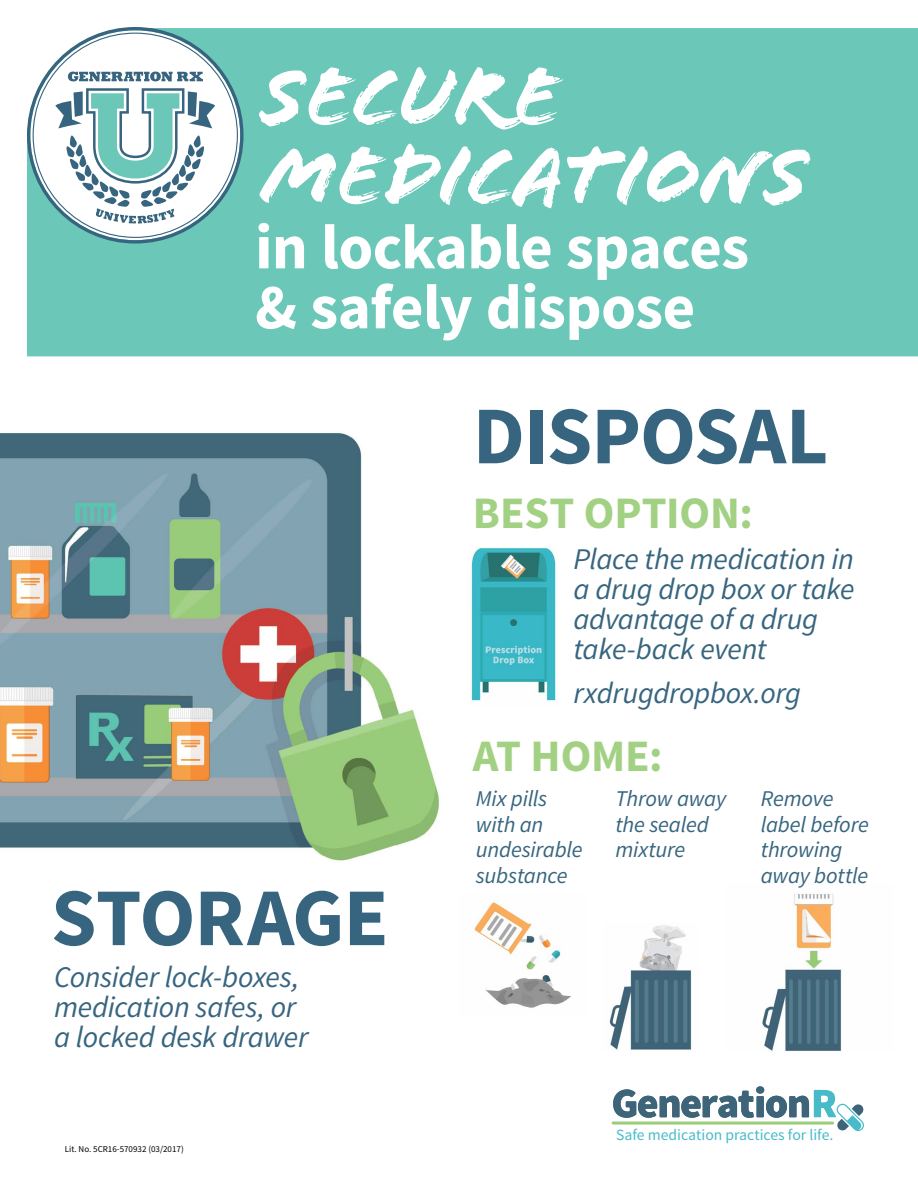
<style>
.page{position:relative;width:918px;height:1188px;background:#fff}
.page>*{position:absolute;margin:0;border:0;box-sizing:border-box;transform-origin:0 0}
.t1{font:87px/79.2px "Flood Std";letter-spacing:-.01em;color:#fff}
.t2{font:700 82.05px "Source Sans Pro";letter-spacing:-.01em;color:#37657f}
.t3{font:700 63px/60px "Source Sans Pro";letter-spacing:-.01em;color:#fff}
.t4{font:700 45px "Source Sans Pro";letter-spacing:-.005em;color:#a3d183}
.t5{font:italic 30px/30px "Source Sans Pro";letter-spacing:-.01em;color:#37657f}
.t6{font:italic 22.5px/25.5px "Source Sans Pro";letter-spacing:-.01em;color:#37657f}
.t7{font:15.6px "Source Sans Pro";color:#48bbc9}
.t8{font:9px "Source Sans Pro";color:#000}
</style>
<div class="page">
<img style="left:474px;top:901px;width:97px;height:107px">
<img style="left:609px;top:925px;width:83px;height:125px">
<img style="left:762px;top:894px;width:80px;height:157px">
<img style="left:0;top:432px;width:440px;height:429px">
<div style="left:27px;top:28px;width:891px;height:328px;background:#6bc7b8"></div>
<svg style="left:613px;top:1086px;width:251px;height:45px"></svg>
<hr style="left:612px;top:1122px;width:222px;height:3px;background:#9acd79;border-radius:2px">
<div style="left:30px;top:30px;width:210px;height:210px;background:#fff;border-radius:50%"></div>
<svg style="left:55px;top:72px;width:160px;height:152px"></svg>
<img style="left:471px;top:547px;width:85px;height:154px">
<h1 class="t1" style="left:261px;top:58px;width:550px">secure medications</h1>
<h3 class="t3" style="left:255px;top:220px;width:496px">in lockable spaces &amp; safely dispose</h3>
<h2 class="t2" style="left:51px;top:865px;width:339px">STORAGE</h2>
<p class="t5" style="left:54px;top:962px;width:256px">Consider lock-boxes, medication safes, or a locked desk drawer</p>
<p class="t8" style="left:65px;top:1143px;width:120px">Lit. No. 5CR16-570932 (03/2017)</p>
<h2 class="t2" style="left:473px;top:383px;width:357px">DISPOSAL</h2>
<h3 class="t4" style="left:473px;top:484px;width:282px">BEST OPTION:</h3>
<p class="t5" style="left:573px;top:544px;width:283px">Place the medication in a drug drop box or take advantage of a drug take-back event</p>
<p class="t5" style="left:573px;top:678px;width:229px">rxdrugdropbox.org</p>
<h3 class="t4" style="left:473px;top:727px;width:191px">AT HOME:</h3>
<p class="t6" style="left:476px;top:786px;width:108px">Mix pills with an undesirable substance</p>
<p class="t6" style="left:615px;top:786px;width:112px">Throw away the sealed mixture</p>
<p class="t6" style="left:761px;top:786px;width:110px">Remove label before throwing away bottle</p>
<p class="t7" style="left:616px;top:1125px;width:219px">Safe medication practices for life.</p>
</div>
